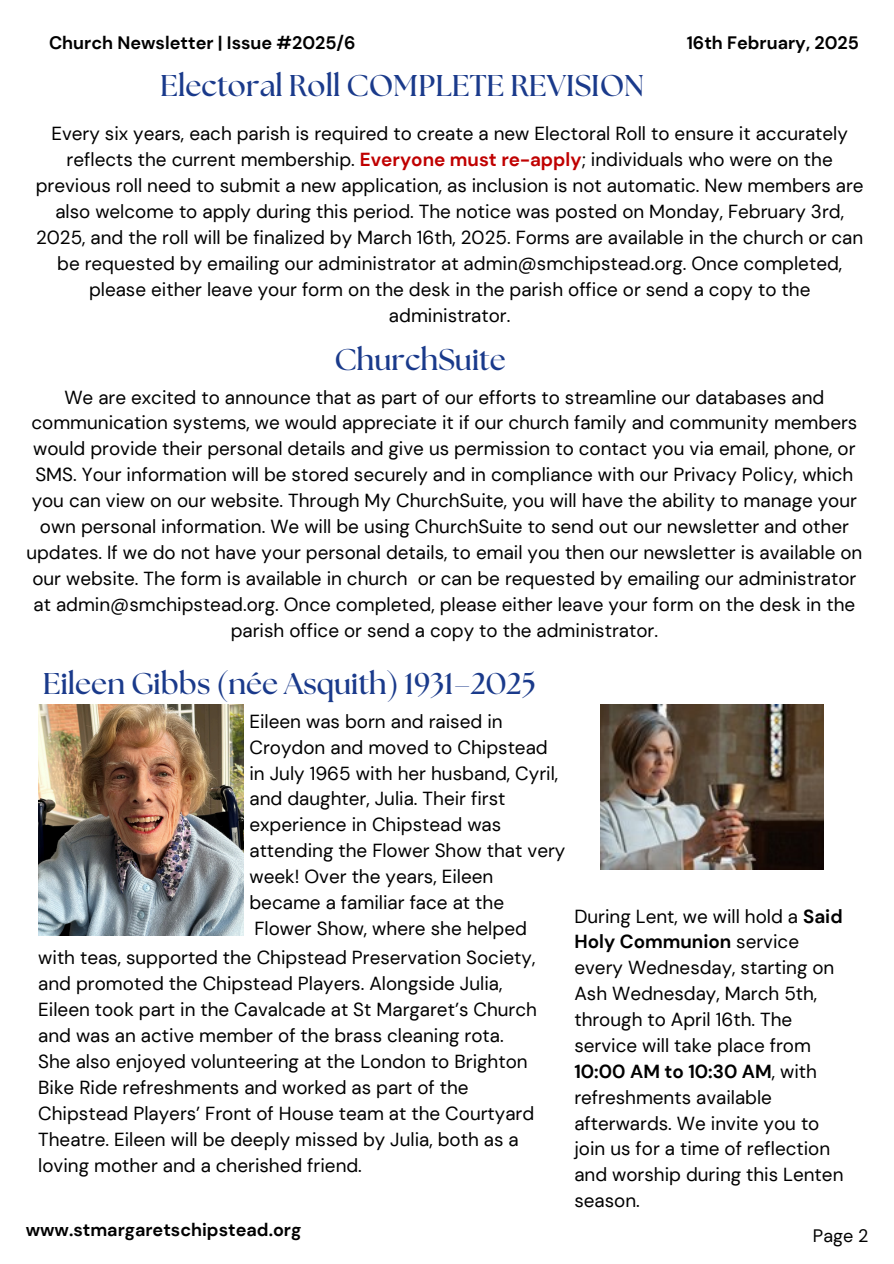
<style>
.page{position:relative;width:894px;height:1264px;background:#fff}
.page>*{position:absolute;margin:0;border:0;box-sizing:border-box;transform-origin:0 0}
.t1{font:700 30px "The Seasons";color:#1a3a8b}
.t2{font:18.9px/25.8px "DM Sans";color:#000}
.t3{font:700 18px "DM Sans";color:#000}
.t4{font:18px "DM Sans";color:#000}
.s1{font-weight:700;color:#c00000}
.s2{font-weight:700}
</style>
<div class="page">
<img style="left:600px;top:704px;width:223px;height:165px">
<img style="left:38px;top:705px;width:205px;height:230px">
<h1 class="t3" style="left:49px;top:31px;width:308px">Church Newsletter | Issue #2025/6</h1>
<p class="t3" style="left:686px;top:31px;width:174px">16th February, 2025</p>
<p class="t1" style="left:160px;top:72px;width:485px">Electoral Roll COMPLETE REVISION</p>
<h1 class="t2" style="left:36px;top:121px;width:829px;text-align:center">Every six years, each parish is required to create a new Electoral Roll to ensure it accurately reflects the current membership. <span class="s1">Everyone must re-apply</span>; individuals who were on the previous roll need to submit a new application, as inclusion is not automatic. New members are also welcome to apply during this period. The notice was posted on Monday, February 3rd, 2025, and the roll will be finalized by March 16th, 2025. Forms are available in the church or can be requested by emailing our administrator at admin@smchipstead.org. Once completed, please either leave your form on the desk in the parish office or send a copy to the administrator.</h1>
<p class="t1" style="left:334px;top:345px;width:173px">ChurchSuite</p>
<p class="t2" style="left:26px;top:384px;width:837px;text-align:center">We are excited to announce that as part of our efforts to streamline our databases and communication systems, we would appreciate it if our church family and community members would provide their personal details and give us permission to contact you via email, phone, or SMS. Your information will be stored securely and in compliance with our Privacy Policy, which you can view on our website. Through My ChurchSuite, you will have the ability to manage your own personal information. We will be using ChurchSuite to send out our newsletter and other updates. If we do not have your personal details, to email you then our newsletter is available on our website. The form is available in church or can be requested by emailing our administrator at admin@smchipstead.org. Once completed, please either leave your form on the desk in the parish office or send a copy to the administrator.</p>
<p class="t1" style="left:43px;top:669px;width:495px">Eileen Gibbs (née Asquith) 1931–2025</p>
<p class="t2" style="left:249px;top:708px;width:255px">Eileen was born and raised in</p>
<p class="t2" style="left:249px;top:734px;width:317px">Croydon and moved to Chipstead in July 1965 with her husband, Cyril, and daughter, Julia. Their first experience in Chipstead was attending the Flower Show that very week! Over the years, Eileen became a familiar face at the</p>
<p class="t2" style="left:254px;top:915px;width:274px">Flower Show, where she helped</p>
<p class="t2" style="left:38px;top:945px;width:500px">with teas, supported the Chipstead Preservation Society, and promoted the Chipstead Players. Alongside Julia, Eileen took part in the Cavalcade at St Margaret’s Church and was an active member of the brass cleaning rota.<br>She also enjoyed volunteering at the London to Brighton Bike Ride refreshments and worked as part of the Chipstead Players’ Front of House team at the Courtyard Theatre. Eileen will be deeply missed by Julia, both as a loving mother and a cherished friend.</p>
<h1 class="t2" style="left:574px;top:903px;width:270px">During Lent, we will hold a <span class="s2">Said<br>Holy Communion</span> service every Wednesday, starting on<br>Ash Wednesday, March 5th, through to April 16th. The service will take place from<br><span class="s2">10:00 AM to 10:30 AM</span>, with refreshments available afterwards. We invite you to join us for a time of reflection and worship during this Lenten season.</h1>
<h2 class="t3" style="left:26px;top:1218px;width:277px">www.stmargaretschipstead.org</h2>
<h2 class="t4" style="left:812px;top:1224px;width:57px">Page 2</h2>
</div>
